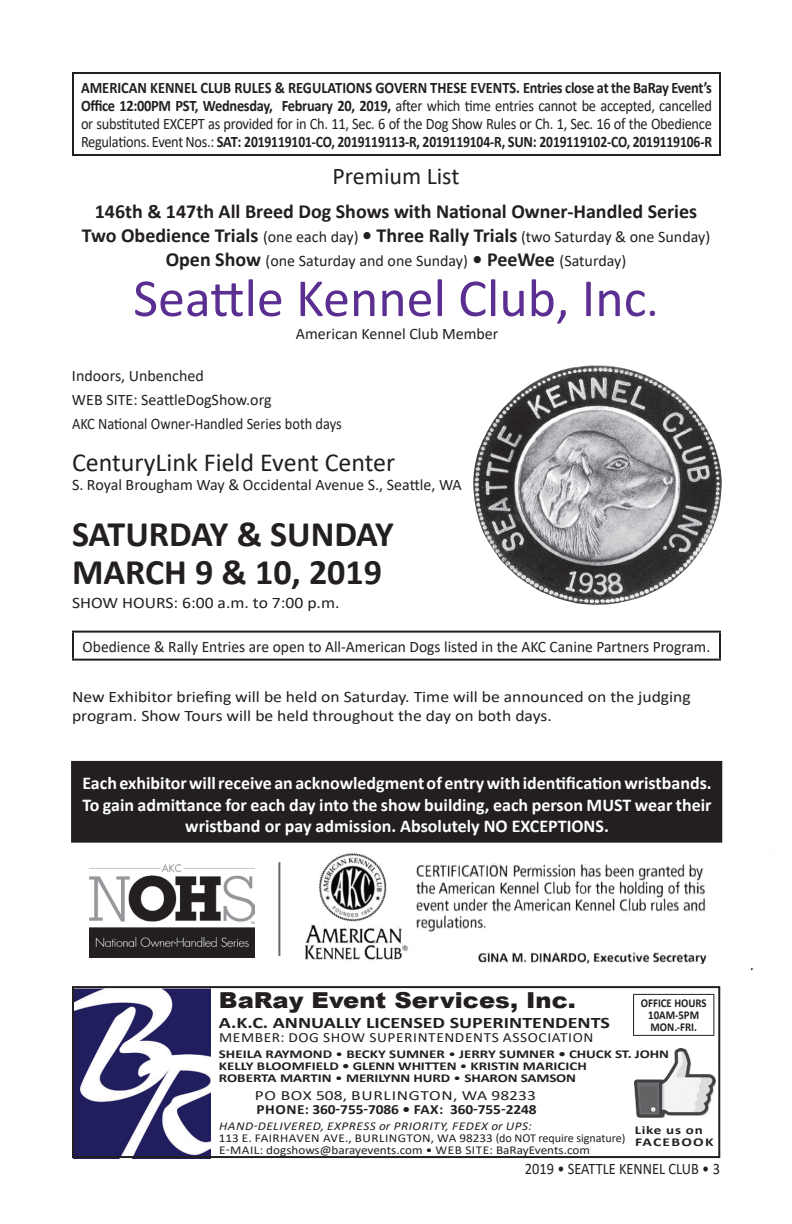
<style>
.page{position:relative;width:792px;height:1224px;background:#fff}
.page>*{position:absolute;margin:0;border:0;box-sizing:border-box;transform-origin:0 0}
.t1{font:54px "Calibri";color:#5b2e91}
.t2{font:700 36px/38px "Calibri";color:#231f20}
.t3{font:26px "Calibri";color:#231f20}
.t4{font:24px "Calibri";color:#231f20}
.t5{font:900 22px "Arial";color:#231f20;scale:1.1 1}
.t6{font:700 20px/24px "Calibri";color:#231f20;text-align:center}
.t7{font:700 18px/21.6px "Calibri";color:#fff;text-align:center}
.t8{font:700 16px/18px "Calibri";letter-spacing:-.01em;color:#231f20;text-align:justify;scale:.9 1}
.t9{font:16px/24px "Calibri";color:#231f20}
.t10{font:16px/19.2px "Calibri";color:#231f20;scale:1.1 1}
.t11{font:700 16px "Calibri";letter-spacing:-.01em;color:#231f20;scale:1.25 1}
.t12{font:16px "Calibri";color:#231f20;scale:.9 1}
.t13{font:14px "Calibri";letter-spacing:.04em;color:#231f20;scale:1.1 1}
.t14{font:700 14px "Calibri";letter-spacing:-.005em;color:#231f20;scale:1.1 1}
.t15{font:14px "Calibri";letter-spacing:.04em;color:#231f20;scale:1.25 1}
.t16{font:700 12px/12px "Calibri";color:#231f20;scale:1.25 1}
.t17{font:12px/12px "Calibri";color:#231f20;scale:1.1 1}
.t18{font:italic 12px "Calibri";letter-spacing:.04em;color:#231f20;scale:1.1 1}
.t19{font:700 12px/12px "Calibri";color:#231f20;text-align:center;scale:.9 1}
.t20{font:700 12px/12px "Calibri";letter-spacing:.06em;color:#231f20;scale:1.25 1}
.s1{font-weight:400}
.s2{font-weight:400;font-size:16px}
.s3{font-weight:700;font-size:20px}
.s4{font-size:48px}
</style>
<div class="page">
<div style="left:72px;top:762px;width:649px;height:80px;background:#231f20"></div>
<div style="left:71px;top:761px;width:651px;height:82px;border:2px solid #231f20"></div>
<hr style="left:72px;top:72px;width:649px;height:2px;background:#231f20">
<hr style="left:72px;top:74px;width:2px;height:80px;background:#231f20">
<hr style="left:719px;top:74px;width:2px;height:80px;background:#231f20">
<hr style="left:72px;top:154px;width:649px;height:2px;background:#231f20">
<hr style="left:72px;top:631px;width:649px;height:2px;background:#231f20">
<hr style="left:72px;top:633px;width:2px;height:26px;background:#231f20">
<hr style="left:719px;top:633px;width:2px;height:26px;background:#231f20">
<hr style="left:72px;top:659px;width:649px;height:2px;background:#231f20">
<img style="left:634px;top:1048px;width:81px;height:70px">
<hr style="left:633px;top:995px;width:1px;height:40px;background:#231f20">
<hr style="left:713px;top:995px;width:1px;height:40px;background:#231f20">
<hr style="left:633px;top:1035px;width:81px;height:1px;background:#231f20">
<img style="left:75px;top:989px;width:136px;height:166px">
<div style="left:72px;top:986px;width:648px;height:172px;border:2px solid #231f20"></div>
<img style="left:264px;top:825px;width:508px;height:188px">
<img style="left:90px;top:864px;width:164px;height:94px">
<hr style="left:278px;top:862px;width:2px;height:94px;background:#666">
<img style="left:473px;top:365px;width:249px;height:240px">
<p class="t8" style="left:81px;top:78px;width:703px">AMERICAN KENNEL CLUB RULES &amp; REGULATIONS GOVERN THESE EVENTS. Entries close at the BaRay Event’s Office 12:00PM PST, Wednesday, February 20, 2019, <span class="s1">after which time entries cannot be accepted, cancelled or substituted EXCEPT as provided for in Ch. 11, Sec. 6 of the Dog Show Rules or Ch. 1, Sec. 16 of the Obedience Regulations. Event Nos.:</span> SAT: 2019119101-CO, 2019119113-R, 2019119104-R, SUN: 2019119102-CO, 2019119106-R</p>
<h3 class="t4" style="left:332px;top:159px;width:129px">Premium List</h3>
<p class="t6" style="left:82px;top:199px;width:630px">146th &amp; 147th All Breed Dog Shows with National Owner-Handled Series<br>Two Obedience Trials <span class="s2">(one each day)</span> • Three Rally Trials <span class="s2">(two Saturday &amp; one Sunday)</span></p>
<p class="t9" style="left:166px;top:248px;width:462px"><span class="s3">Open Show</span> (one Saturday and one Sunday) <span class="s3">• PeeWee</span> (Saturday)</p>
<h1 class="t1" style="left:133px;top:261px;width:527px">Seattle Kennel Club, Inc<span class="s4">.</span></h1>
<p class="t9" style="left:296px;top:322px;width:204px">American Kennel Club Member</p>
<p class="t9" style="left:72px;top:364px;width:271px">Indoors, Unbenched<br>WEB SITE: SeattleDogShow.org<br>AKC National Owner-Handled Series both days</p>
<h3 class="t3" style="left:72px;top:445px;width:325px">CenturyLink Field Event Center</h3>
<p class="t9" style="left:72px;top:473px;width:391px">S. Royal Brougham Way &amp; Occidental Avenue S., Seattle, WA</p>
<h2 class="t2" style="left:72px;top:515px;width:323px">SATURDAY &amp; SUNDAY<br>MARCH 9 &amp; 10, 2019</h2>
<p class="t10" style="left:72px;top:593px;width:245px">SHOW HOURS: 6:00 a.m. to 7:00 p.m.</p>
<p class="t9" style="left:83px;top:634px;width:629px">Obedience &amp; Rally Entries are open to All-American Dogs listed in the AKC Canine Partners Program.</p>
<p class="t10" style="left:72px;top:686px;width:564px">New Exhibitor briefing will be held on Saturday. Time will be announced on the judging program. Show Tours will be held throughout the day on both days.</p>
<p class="t7" style="left:82px;top:772px;width:631px">Each exhibitor will receive an acknowledgment of entry with identification wristbands.<br>To gain admittance for each day into the show building, each person MUST wear their wristband or pay admission. Absolutely NO EXCEPTIONS.</p>
<h3 class="t5" style="left:219px;top:985px;width:326px">BaRay Event Services, Inc.</h3>
<p class="t11" style="left:219px;top:1011px;width:314px">A.K.C. ANNUALLY LICENSED SUPERINTENDENTS</p>
<p class="t13" style="left:219px;top:1027px;width:342px">MEMBER: DOG SHOW SUPERINTENDENTS ASSOCIATION</p>
<p class="t16" style="left:219px;top:1047px;width:362px">SHEILA RAYMOND <span class="s1">•</span> BECKY SUMNER <span class="s1">•</span> JERRY SUMNER • CHUCK ST. JOHN<br>KELLY BLOOMFIELD • GLENN WHITTEN <span class="s1">•</span> KRISTIN MARICICH<br>ROBERTA MARTIN <span class="s1">•</span> MERILYNN HURD <span class="s1">•</span> SHARON SAMSON</p>
<p class="t15" style="left:255px;top:1085px;width:226px">PO BOX 508, BURLINGTON, WA 98233</p>
<p class="t14" style="left:257px;top:1099px;width:256px">PHONE: 360-755-7086 • FAX: 360-755-2248</p>
<p class="t18" style="left:219px;top:1117px;width:286px">HAND-DELIVERED, EXPRESS or PRIORITY, FEDEX or UPS:</p>
<p class="t17" style="left:219px;top:1131px;width:371px">113 E. FAIRHAVEN AVE., BURLINGTON, WA 98233 (do NOT require signature)<br>E-MAIL: dogshows@barayevents.com • WEB SITE: BaRayEvents.com</p>
<p class="t19" style="left:641px;top:997px;width:75px">OFFICE HOURS<br>10AM-5PM<br>MON.-FRI.</p>
<p class="t20" style="left:635px;top:1124px;width:65px">Like us on<br>FACEBOOK</p>
<p class="t12" style="left:525px;top:1158px;width:218px">2019 • SEATTLE KENNEL CLUB • 3</p>
</div>
